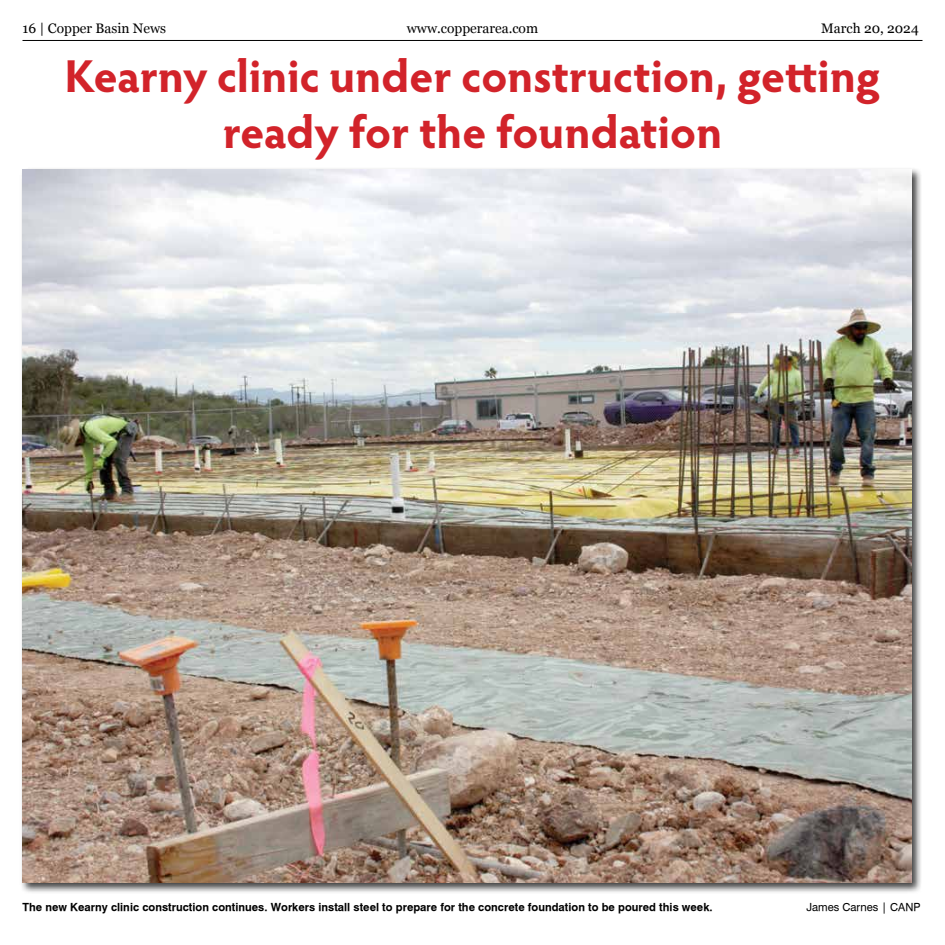
<style>
.page{position:relative;width:945px;height:945px;background:#fff}
.page>*{position:absolute;margin:0;border:0;box-sizing:border-box;transform-origin:0 0}
.t1{font:700 46.25px/55.5px "Hypatia Sans Pro";letter-spacing:-.005em;color:#d2232a;text-align:center}
.t2{font:13.75px "Georgia";color:#000}
.t3{font:700 11.25px "Geneva";color:#000}
.t4{font:11.25px "Geneva";color:#000}
</style>
<div class="page">
<hr style="left:22px;top:40px;width:900px;height:1px;background:#000">
<div style="left:20px;top:167px;width:902px;height:727px;background:#000;opacity:.75"></div>
<img style="left:22px;top:170px;width:889px;height:713px">
<p class="t2" style="left:22px;top:18px;width:145px">16 | Copper Basin News</p>
<p class="t2" style="left:407px;top:18px;width:133px">www.copperarea.com</p>
<p class="t2" style="left:821px;top:18px;width:99px">March 20, 2024</p>
<h1 class="t1" style="left:65px;top:46px;width:817px">Kearny clinic under construction, getting ready for the foundation</h1>
<p class="t3" style="left:22px;top:900px;width:692px">The new Kearny clinic construction continues. Workers install steel to prepare for the concrete foundation to be poured this week.</p>
<p class="t4" style="left:807px;top:900px;width:116px">James Carnes | CANP</p>
</div>
